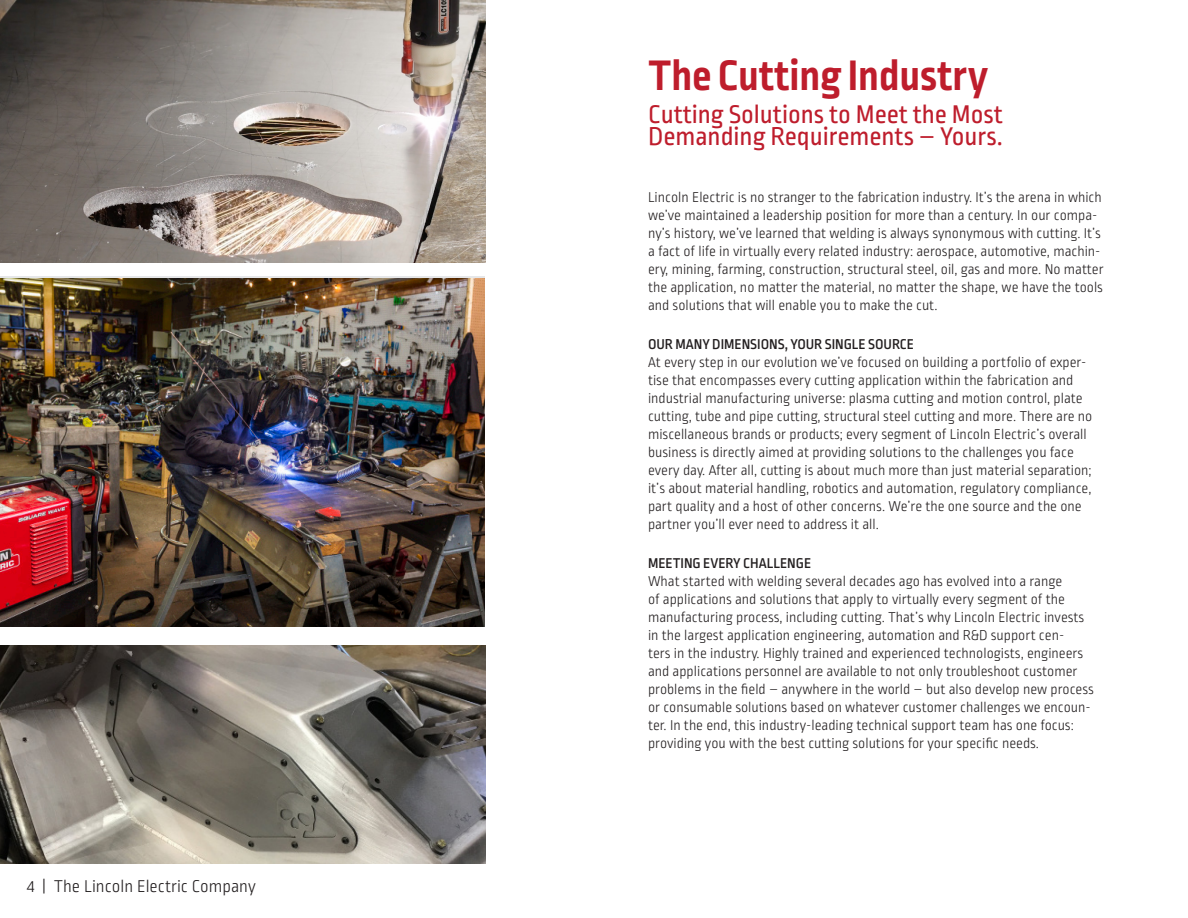
<style>
.page{position:relative;width:1188px;height:918px;background:#fff}
.page>*{position:absolute;margin:0;border:0;box-sizing:border-box;transform-origin:0 0}
.t1{font:700 45px "Ropa Sans Pro";color:#be1d2c}
.t2{font:27px "Ropa Sans Pro";color:#be1d2c}
.t3{font:300 18px "Ropa Sans Pro";color:#231f20}
.t4{font:300 15px/18px "Ropa Sans Pro";color:#231f20}
.t5{font:500 15px "Ropa Sans Pro";color:#231f20}
</style>
<div class="page">
<img style="left:0;top:645px;width:486px;height:219px">
<img style="left:0;top:279px;width:484px;height:348px">
<img style="left:0;top:0;width:486px;height:262px">
<p class="t3" style="left:27px;top:877px;width:230px">4 | The Lincoln Electric Company</p>
<p class="t1" style="left:648px;top:50px;width:342px">The Cutting Industry</p>
<p class="t2" style="left:648px;top:100px;width:356px">Cutting Solutions to Meet the Most</p>
<p class="t2" style="left:648px;top:121px;width:356px">Demanding Requirements – Yours.</p>
<p class="t4" style="left:648px;top:189px;width:457px">Lincoln Electric is no stranger to the fabrication industry. It’s the arena in which we’ve maintained a leadership position for more than a century. In our compa&shy;ny’s history, we’ve learned that welding is always synonymous with cutting. It’s a fact of life in virtually every related industry: aerospace, automotive, machin&shy;ery, mining, farming, construction, structural steel, oil, gas and more. No matter the application, no matter the material, no matter the shape, we have the tools and solutions that will enable you to make the cut.</p>
<p class="t5" style="left:648px;top:335px;width:268px">OUR MANY DIMENSIONS, YOUR SINGLE SOURCE</p>
<p class="t4" style="left:648px;top:354px;width:446px">At every step in our evolution we’ve focused on building a portfolio of exper&shy;tise that encompasses every cutting application within the fabrication and industrial manufacturing universe: plasma cutting and motion control, plate cutting, tube and pipe cutting, structural steel cutting and more. There are no miscellaneous brands or products; every segment of Lincoln Electric’s overall business is directly aimed at providing solutions to the challenges you face every day. After all, cutting is about much more than just material separation; it’s about material handling, robotics and automation, regulatory compliance, part quality and a host of other concerns. We’re the one source and the one partner you’ll ever need to address it all.</p>
<p class="t5" style="left:648px;top:554px;width:165px">MEETING EVERY CHALLENGE</p>
<p class="t4" style="left:648px;top:573px;width:447px">What started with welding several decades ago has evolved into a range<br>of applications and solutions that apply to virtually every segment of the manufacturing process, including cutting. That’s why Lincoln Electric invests in the largest application engineering, automation and R&amp;D support cen-<br>ters in the industry. Highly trained and experienced technologists, engineers and applications personnel are available to not only troubleshoot customer problems in the field – anywhere in the world – but also develop new process or consumable solutions based on whatever customer challenges we encoun&shy;ter. In the end, this industry-leading technical support team has one focus: providing you with the best cutting solutions for your specific needs.</p>
</div>
